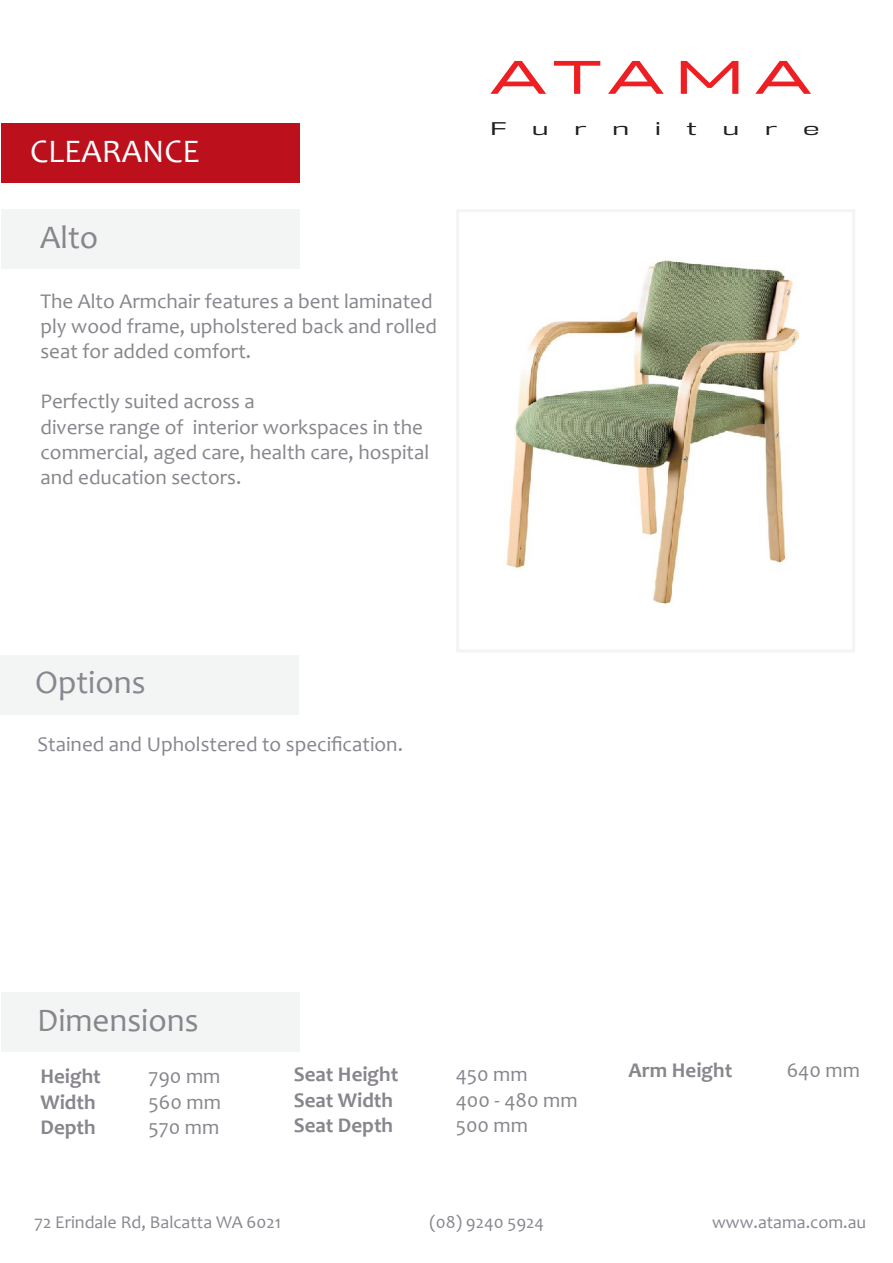
<style>
.page{position:relative;width:893px;height:1263px;background:#fff}
.page>*{position:absolute;margin:0;border:0;box-sizing:border-box;transform-origin:0 0}
.t1{font:500 46.95px "Halogen";letter-spacing:.17em;color:#ee1f23;scale:1.22 1}
.t2{font:33px "Candara";color:#88858c}
.t3{font:33px "Candara";color:#fff}
.t4{font:33px "Candara";color:#88868e}
.t5{font:21px/25.2px "Candara";color:#88858c}
.t6{font:700 21px "Candara";color:#88858c}
.t7{font:21px "Candara";color:#88868e}
.t8{font:18px "Candara";color:#88868e}
.t9{font:16.95px "DDT Bk";color:#231f20;scale:1.6 1}
</style>
<div class="page">
<div style="left:456px;top:209px;width:399px;height:443px;border:3px solid #f4f4f4"></div>
<div style="left:0;top:656px;width:299px;height:59px;background:#f3f4f4"></div>
<div style="left:1px;top:992px;width:298px;height:59px;background:#f3f4f4"></div>
<div style="left:1px;top:209px;width:298px;height:60px;background:#f3f4f4"></div>
<div style="left:1px;top:123px;width:298px;height:60px;background:#bc101d"></div>
<img style="left:505px;top:260px;width:293px;height:344px">
<p class="t3" style="left:30px;top:130px;width:171px">CLEARANCE</p>
<p class="t2" style="left:40px;top:216px;width:60px">Alto</p>
<p class="t5" style="left:40px;top:288px;width:394px">The Alto Armchair features a bent laminated</p>
<p class="t5" style="left:40px;top:313px;width:398px">ply wood frame, upholstered back and rolled seat for added comfort.</p>
<p class="t5" style="left:40px;top:389px;width:216px">Perfectly suited across a</p>
<p class="t5" style="left:40px;top:414px;width:390px">diverse range of interior workspaces in the commercial, aged care, health care, hospital</p>
<p class="t5" style="left:40px;top:464px;width:202px">and education sectors.</p>
<p class="t1" style="left:490px;top:49px;width:264px">ATAMA</p>
<p class="t9" style="left:490px;top:119px;width:12px">F</p>
<p class="t9" style="left:532px;top:119px;width:12px">u</p>
<p class="t9" style="left:574px;top:119px;width:9px">r</p>
<p class="t9" style="left:612px;top:119px;width:12px">n</p>
<p class="t9" style="left:655px;top:119px;width:6px">i</p>
<p class="t9" style="left:687px;top:119px;width:8px">t</p>
<p class="t9" style="left:722px;top:119px;width:12px">u</p>
<p class="t9" style="left:765px;top:119px;width:9px">r</p>
<p class="t9" style="left:803px;top:119px;width:12px">e</p>
<p class="t4" style="left:35px;top:661px;width:112px">Options</p>
<p class="t7" style="left:38px;top:731px;width:367px">Stained and Upholstered to specification.</p>
<p class="t2" style="left:37px;top:999px;width:163px">Dimensions</p>
<p class="t6" style="left:40px;top:1063px;width:62px">Height</p>
<p class="t5" style="left:148px;top:1064px;width:73px">790 mm</p>
<p class="t6" style="left:40px;top:1089px;width:57px">Width</p>
<p class="t5" style="left:148px;top:1089px;width:74px">560 mm</p>
<p class="t6" style="left:40px;top:1114px;width:57px">Depth</p>
<p class="t5" style="left:149px;top:1114px;width:72px">570 mm</p>
<p class="t6" style="left:294px;top:1061px;width:106px">Seat Height</p>
<p class="t5" style="left:456px;top:1062px;width:73px">450 mm</p>
<p class="t6" style="left:294px;top:1087px;width:101px">Seat Width</p>
<p class="t5" style="left:456px;top:1087px;width:123px">400 - 480 mm</p>
<p class="t6" style="left:294px;top:1112px;width:101px">Seat Depth</p>
<p class="t5" style="left:456px;top:1112px;width:74px">500 mm</p>
<p class="t6" style="left:628px;top:1057px;width:105px">Arm Height</p>
<p class="t5" style="left:787px;top:1057px;width:75px">640 mm</p>
<p class="t8" style="left:35px;top:1210px;width:248px">72 Erindale Rd, Balcatta WA 6021</p>
<p class="t8" style="left:430px;top:1210px;width:116px">(08) 9240 5924</p>
<p class="t8" style="left:712px;top:1210px;width:156px">www.atama.com.au</p>
</div>
